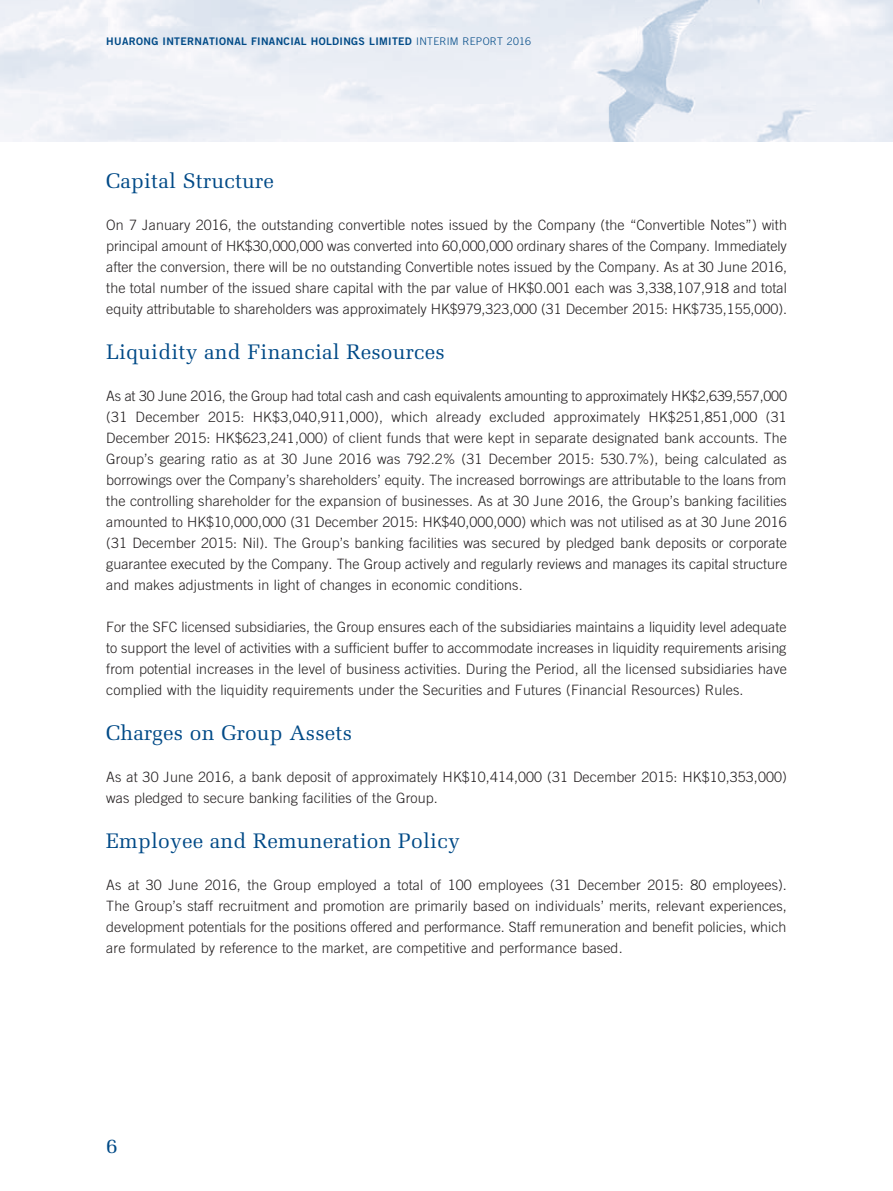
<style>
.page{position:relative;width:893px;height:1191px;background:#fff}
.page>*{position:absolute;margin:0;border:0;box-sizing:border-box;transform-origin:0 0}
.t1{font:21px "Melior LT Std";letter-spacing:.01em;color:#004a87}
.t2{font:300 14.25px/21px "Trade Gothic LT Std";letter-spacing:.01em;color:#231f20;text-align:justify}
.t3{font:10.5px "Trade Gothic LT Std Bd 2";letter-spacing:.03em;color:#004a87}
.s1{font-family:"Trade Gothic LT Std";font-weight:300}
</style>
<div class="page">
<img style="left:0;top:0;width:893px;height:142px">
<p class="t3" style="left:106px;top:35px;width:426px">HUARONG INTERNATIONAL FINANCIAL HOLDINGS LIMITED <span class="s1">INTERIM REPORT 2016</span></p>
<h1 class="t1" style="left:106px;top:168px;width:169px">Capital Structure</h1>
<p class="t2" style="left:106px;top:214px;width:682px">On 7 January 2016, the outstanding convertible notes issued by the Company (the “Convertible Notes”) with principal amount of HK$30,000,000 was converted into 60,000,000 ordinary shares of the Company. Immediately after the conversion, there will be no outstanding Convertible notes issued by the Company. As at 30 June 2016, the total number of the issued share capital with the par value of HK$0.001 each was 3,338,107,918 and total equity attributable to shareholders was approximately HK$979,323,000 (31 December 2015: HK$735,155,000).</p>
<h1 class="t1" style="left:106px;top:339px;width:340px">Liquidity and Financial Resources</h1>
<p class="t2" style="left:106px;top:385px;width:682px">As at 30 June 2016, the Group had total cash and cash equivalents amounting to approximately HK$2,639,557,000 (31 December 2015: HK$3,040,911,000), which already excluded approximately HK$251,851,000 (31<br>December 2015: HK$623,241,000) of client funds that were kept in separate designated bank accounts. The Group’s gearing ratio as at 30 June 2016 was 792.2% (31 December 2015: 530.7%), being calculated as borrowings over the Company’s shareholders’ equity. The increased borrowings are attributable to the loans from the controlling shareholder for the expansion of businesses. As at 30 June 2016, the Group’s banking facilities amounted to HK$10,000,000 (31 December 2015: HK$40,000,000) which was not utilised as at 30 June 2016 (31 December 2015: Nil). The Group’s banking facilities was secured by pledged bank deposits or corporate guarantee executed by the Company. The Group actively and regularly reviews and manages its capital structure and makes adjustments in light of changes in economic conditions.</p>
<p class="t2" style="left:106px;top:616px;width:682px">For the SFC licensed subsidiaries, the Group ensures each of the subsidiaries maintains a liquidity level adequate to support the level of activities with a sufficient buffer to accommodate increases in liquidity requirements arising from potential increases in the level of business activities. During the Period, all the licensed subsidiaries have complied with the liquidity requirements under the Securities and Futures (Financial Resources) Rules.</p>
<h1 class="t1" style="left:106px;top:720px;width:247px">Charges on Group Assets</h1>
<p class="t2" style="left:106px;top:766px;width:682px">As at 30 June 2016, a bank deposit of approximately HK$10,414,000 (31 December 2015: HK$10,353,000) was pledged to secure banking facilities of the Group.</p>
<h1 class="t1" style="left:106px;top:828px;width:355px">Employee and Remuneration Policy</h1>
<p class="t2" style="left:106px;top:874px;width:682px">As at 30 June 2016, the Group employed a total of 100 employees (31 December 2015: 80 employees).<br>The Group’s staff recruitment and promotion are primarily based on individuals’ merits, relevant experiences, development potentials for the positions offered and performance. Staff remuneration and benefit policies, which are formulated by reference to the market, are competitive and performance based.</p>
<h1 class="t1" style="left:106px;top:1133px;width:13px">6</h1>
</div>
